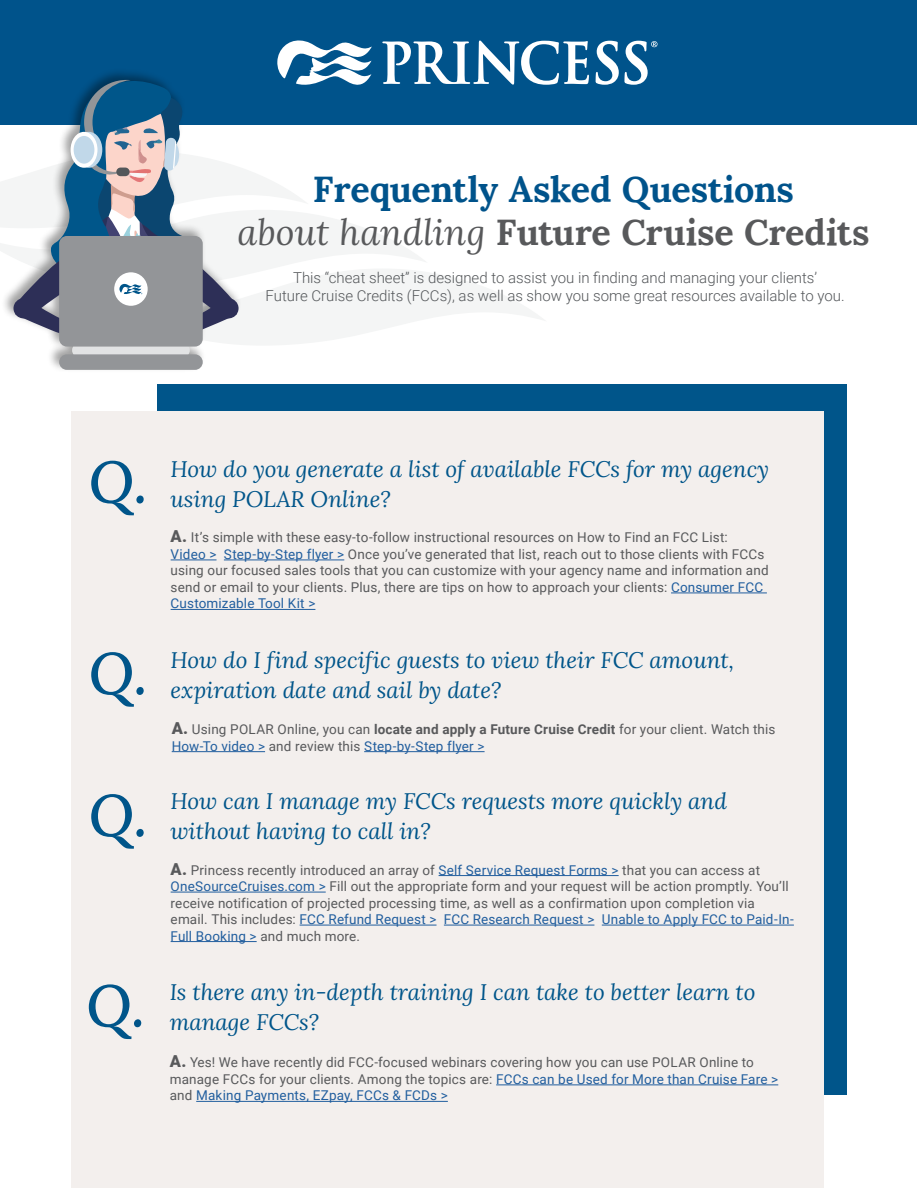
<style>
.page{position:relative;width:918px;height:1188px;background:#fff}
.page>*{position:absolute;margin:0;border:0;box-sizing:border-box;transform-origin:0 0}
.t1{font:italic 58.5px "Lora";color:#00558a}
.t2{font:700 36px/43.2px "Lora";letter-spacing:-.01em;color:#00538b;text-align:center}
.t3{font:italic 22.5px "Lora";color:#00558a}
.t4{font:300 15px/18px "Roboto";color:#54575a;text-align:center}
.t5{font:13.5px/16.5px "Roboto";letter-spacing:.01em;color:#58595b}
.s1{font-weight:400;font-style:italic;color:#58595b}
.s2{color:#58595b}
.s3{font-weight:900;font-size:16.5px}
.s4{color:#215e9e}
.s5{font-weight:700}
</style>
<div class="page">
<div style="left:157px;top:384px;width:690px;height:711px;background:#00558a"></div>
<div style="left:71px;top:411px;width:753px;height:777px;background:#f3efed"></div>
<div style="left:1px;top:1px;width:916px;height:124px;background:#00538b"></div>
<svg style="left:596px;top:41px;width:61px;height:44px"></svg>
<div style="left:59px;top:354px;width:144px;height:16px;background:#939598;border-radius:8px"></div>
<svg style="left:0;top:40px;width:589px;height:323px"></svg>
<hr style="left:171px;top:560px;width:46px;height:1px;background:#215e9e">
<hr style="left:224px;top:560px;width:120px;height:1px;background:#215e9e">
<hr style="left:671px;top:593px;width:96px;height:1px;background:#215e9e">
<hr style="left:171px;top:609px;width:144px;height:1px;background:#215e9e">
<hr style="left:172px;top:751px;width:93px;height:1px;background:#215e9e">
<hr style="left:364px;top:751px;width:121px;height:1px;background:#215e9e">
<hr style="left:496px;top:1085px;width:282px;height:1px;background:#215e9e">
<hr style="left:196px;top:1101px;width:252px;height:1px;background:#215e9e">
<hr style="left:439px;top:875px;width:180px;height:1px;background:#215e9e">
<hr style="left:171px;top:892px;width:155px;height:1px;background:#215e9e">
<hr style="left:300px;top:925px;width:137px;height:1px;background:#215e9e">
<hr style="left:444px;top:925px;width:150px;height:1px;background:#215e9e">
<hr style="left:602px;top:925px;width:192px;height:1px;background:#215e9e">
<hr style="left:171px;top:941px;width:86px;height:1px;background:#215e9e">
<h2 class="t2" style="left:237px;top:164px;width:634px">Frequently Asked Questions<br><span class="s1">about handling</span> <span class="s2">Future Cruise Credits</span></h2>
<p class="t4" style="left:266px;top:269px;width:581px">This “cheat sheet” is designed to assist you in finding and managing your clients’<br>Future Cruise Credits (FCCs), as well as show you some great resources available to you.</p>
<h1 class="t1" style="left:89px;top:441px;width:61px">Q.</h1>
<h1 class="t1" style="left:89px;top:633px;width:61px">Q.</h1>
<h1 class="t1" style="left:89px;top:775px;width:61px">Q.</h1>
<h1 class="t1" style="left:86px;top:965px;width:61px">Q.</h1>
<h3 class="t3" style="left:171px;top:454px;width:600px">How do you generate a list of available FCCs for my agency</h3>
<h3 class="t3" style="left:171px;top:484px;width:222px">using POLAR Online?</h3>
<p class="t5" style="left:171px;top:529px;width:600px"><span class="s3">A.</span> It’s simple with these easy-to-follow instructional resources on How to Find an FCC List:<br><span class="s4">Video &gt; Step-by-Step flyer &gt;</span> Once you’ve generated that list, reach out to those clients with FCCs using our focused sales tools that you can customize with your agency name and information and send or email to your clients. Plus, there are tips on how to approach your clients: <span class="s4">Consumer FCC Customizable Tool Kit &gt;</span></p>
<h3 class="t3" style="left:171px;top:645px;width:565px">How do I find specific guests to view their FCC amount,</h3>
<h3 class="t3" style="left:171px;top:675px;width:332px">expiration date and sail by date?</h3>
<p class="t5" style="left:172px;top:721px;width:605px"><span class="s3">A.</span> Using POLAR Online, you can <span class="s5">locate and apply a Future Cruise Credit</span> for your client. Watch this<br><span class="s4">How-To video &gt;</span> and review this <span class="s4">Step-by-Step flyer &gt;</span></p>
<h3 class="t3" style="left:171px;top:786px;width:558px">How can I manage my FCCs requests more quickly and</h3>
<h3 class="t3" style="left:171px;top:816px;width:262px">without having to call in?</h3>
<p class="t5" style="left:171px;top:861px;width:625px"><span class="s3">A.</span> Princess recently introduced an array of <span class="s4">Self Service Request Forms &gt;</span> that you can access at <span class="s4">OneSourceCruises.com &gt;</span> Fill out the appropriate form and your request will be action promptly. You’ll receive notification of projected processing time, as well as a confirmation upon completion via email. This includes: <span class="s4">FCC Refund Request &gt; FCC Research Request &gt; Unable to Apply FCC to Paid-In-Full Booking &gt;</span> and much more.</p>
<h3 class="t3" style="left:170px;top:977px;width:587px">Is there any in-depth training I can take to better learn to</h3>
<h3 class="t3" style="left:170px;top:1007px;width:151px">manage FCCs?</h3>
<p class="t5" style="left:170px;top:1054px;width:610px"><span class="s3">A.</span> Yes! We have recently did FCC-focused webinars covering how you can use POLAR Online to manage FCCs for your clients. Among the topics are: <span class="s4">FCCs can be Used for More than Cruise Fare &gt; </span>and <span class="s4">Making Payments, EZpay, FCCs &amp; FCDs &gt;</span></p>
</div>
